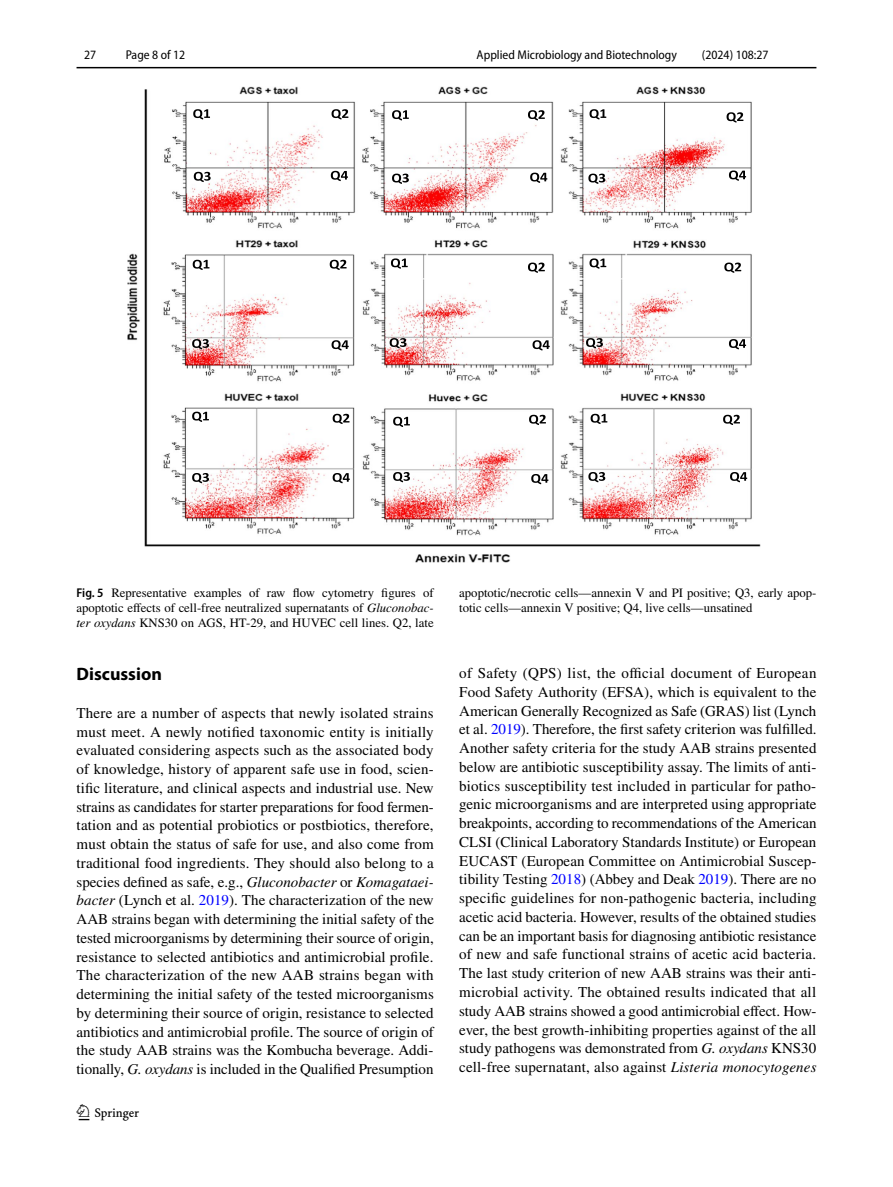
<style>
.page{position:relative;width:893px;height:1187px;background:#fff}
.page>*{position:absolute;margin:0;border:0;box-sizing:border-box;transform-origin:0 0}
.t1{font:22.5px "Springnew Regular 2";color:#000}
.t2{font:700 18px "Myriad Pro";color:#000}
.t3{font:15px/18.8px "STIX";color:#000;text-align:justify}
.t4{font:12.75px/15px "STIX";color:#000;text-align:justify}
.t5{font:semi-condensed 12.75px "Myriad Pro";color:#000}
.s1{font-family:"Myriad Pro";font-weight:600;font-stretch:semi-condensed}
.s2{font-style:italic}
.s3{color:#00f}
</style>
<div class="page">
<hr style="left:77px;top:67px;width:739px;height:1px;background:#000">
<img style="left:128px;top:87px;width:632px;height:475px">
<svg style="left:193px;top:109px;width:17px;height:10px"></svg>
<svg style="left:392px;top:110px;width:17px;height:10px"></svg>
<svg style="left:589px;top:109px;width:17px;height:10px"></svg>
<svg style="left:193px;top:260px;width:16px;height:10px"></svg>
<svg style="left:391px;top:258px;width:17px;height:11px"></svg>
<svg style="left:589px;top:258px;width:17px;height:11px"></svg>
<svg style="left:192px;top:411px;width:17px;height:11px"></svg>
<svg style="left:393px;top:416px;width:17px;height:11px"></svg>
<svg style="left:591px;top:414px;width:16px;height:10px"></svg>
<svg style="left:332px;top:109px;width:16px;height:10px"></svg>
<svg style="left:528px;top:110px;width:17px;height:10px"></svg>
<svg style="left:727px;top:112px;width:16px;height:10px"></svg>
<svg style="left:330px;top:260px;width:17px;height:10px"></svg>
<svg style="left:528px;top:262px;width:17px;height:11px"></svg>
<svg style="left:724px;top:262px;width:17px;height:11px"></svg>
<svg style="left:333px;top:414px;width:17px;height:10px"></svg>
<svg style="left:529px;top:415px;width:17px;height:10px"></svg>
<svg style="left:723px;top:415px;width:17px;height:10px"></svg>
<svg style="left:194px;top:172px;width:17px;height:10px"></svg>
<svg style="left:392px;top:174px;width:17px;height:10px"></svg>
<svg style="left:588px;top:174px;width:17px;height:10px"></svg>
<svg style="left:192px;top:339px;width:17px;height:10px"></svg>
<svg style="left:390px;top:338px;width:16px;height:10px"></svg>
<svg style="left:586px;top:338px;width:17px;height:10px"></svg>
<svg style="left:192px;top:473px;width:17px;height:10px"></svg>
<svg style="left:393px;top:472px;width:17px;height:10px"></svg>
<svg style="left:588px;top:472px;width:17px;height:10px"></svg>
<svg style="left:331px;top:171px;width:17px;height:10px"></svg>
<svg style="left:530px;top:173px;width:17px;height:10px"></svg>
<svg style="left:729px;top:170px;width:17px;height:11px"></svg>
<svg style="left:332px;top:340px;width:17px;height:10px"></svg>
<svg style="left:532px;top:340px;width:18px;height:10px"></svg>
<svg style="left:729px;top:339px;width:17px;height:10px"></svg>
<svg style="left:333px;top:473px;width:17px;height:10px"></svg>
<svg style="left:531px;top:474px;width:17px;height:10px"></svg>
<svg style="left:730px;top:472px;width:17px;height:10px"></svg>
<p class="t5" style="left:84px;top:48px;width:14px">27</p>
<p class="t5" style="left:126px;top:48px;width:61px">Page 8 of 12</p>
<p class="t5" style="left:477px;top:48px;width:202px">Applied Microbiology and Biotechnology</p>
<p class="t5" style="left:702px;top:48px;width:68px">(2024) 108:27</p>
<p class="t4" style="left:77px;top:586px;width:359px"><span class="s1">Fig. 5</span> Representative examples of raw flow cytometry figures of apoptotic effects of cell-free neutralized supernatants of <span class="s2">Gluconobac&shy;ter oxydans</span> KNS30 on AGS, HT-29, and HUVEC cell lines. Q2, late</p>
<p class="t4" style="left:459px;top:586px;width:359px">apoptotic/necrotic cells—annexin V and PI positive; Q3, early apop&shy;totic cells—annexin V positive; Q4, live cells—unsatined</p>
<p class="t2" style="left:77px;top:662px;width:87px">Discussion</p>
<p class="t3" style="left:77px;top:704px;width:359px">There are a number of aspects that newly isolated strains must meet. A newly notified taxonomic entity is initially evaluated considering aspects such as the associated body of knowledge, history of apparent safe use in food, scien&shy;tific literature, and clinical aspects and industrial use. New strains as candidates for starter preparations for food fermen&shy;tation and as potential probiotics or postbiotics, therefore, must obtain the status of safe for use, and also come from traditional food ingredients. They should also belong to a species defined as safe, e.g., <span class="s2">Gluconobacter</span> or <span class="s2">Komagataei&shy;bacter</span> (Lynch et al. <span class="s3">2019</span>). The characterization of the new AAB strains began with determining the initial safety of the tested microorganisms by determining their source of origin, resistance to selected antibiotics and antimicrobial profile.<br>The characterization of the new AAB strains began with determining the initial safety of the tested microorganisms by determining their source of origin, resistance to selected antibiotics and antimicrobial profile. The source of origin of the study AAB strains was the Kombucha beverage. Addi&shy;tionally, <span class="s2">G. oxydans</span> is included in the Qualified Presumption</p>
<h1 class="t1" style="left:79px;top:1104px;width:62px">1 3</h1>
<p class="t3" style="left:459px;top:664px;width:359px">of Safety (QPS) list, the official document of European Food Safety Authority (EFSA), which is equivalent to the American Generally Recognized as Safe (GRAS) list (Lynch et al. <span class="s3">2019</span>). Therefore, the first safety criterion was fulfilled.<br>Another safety criteria for the study AAB strains presented below are antibiotic susceptibility assay. The limits of anti&shy;biotics susceptibility test included in particular for patho&shy;genic microorganisms and are interpreted using appropriate breakpoints, according to recommendations of the American CLSI (Clinical Laboratory Standards Institute) or European EUCAST (European Committee on Antimicrobial Suscep&shy;tibility Testing <span class="s3">2018</span>) (Abbey and Deak <span class="s3">2019</span>). There are no specific guidelines for non-pathogenic bacteria, including acetic acid bacteria. However, results of the obtained studies can be an important basis for diagnosing antibiotic resistance of new and safe functional strains of acetic acid bacteria.<br>The last study criterion of new AAB strains was their anti&shy;microbial activity. The obtained results indicated that all study AAB strains showed a good antimicrobial effect. How&shy;ever, the best growth-inhibiting properties against of the all study pathogens was demonstrated from <span class="s2">G. oxydans</span> KNS30 cell-free supernatant, also against <span class="s2">Listeria monocytogenes</span></p>
</div>
